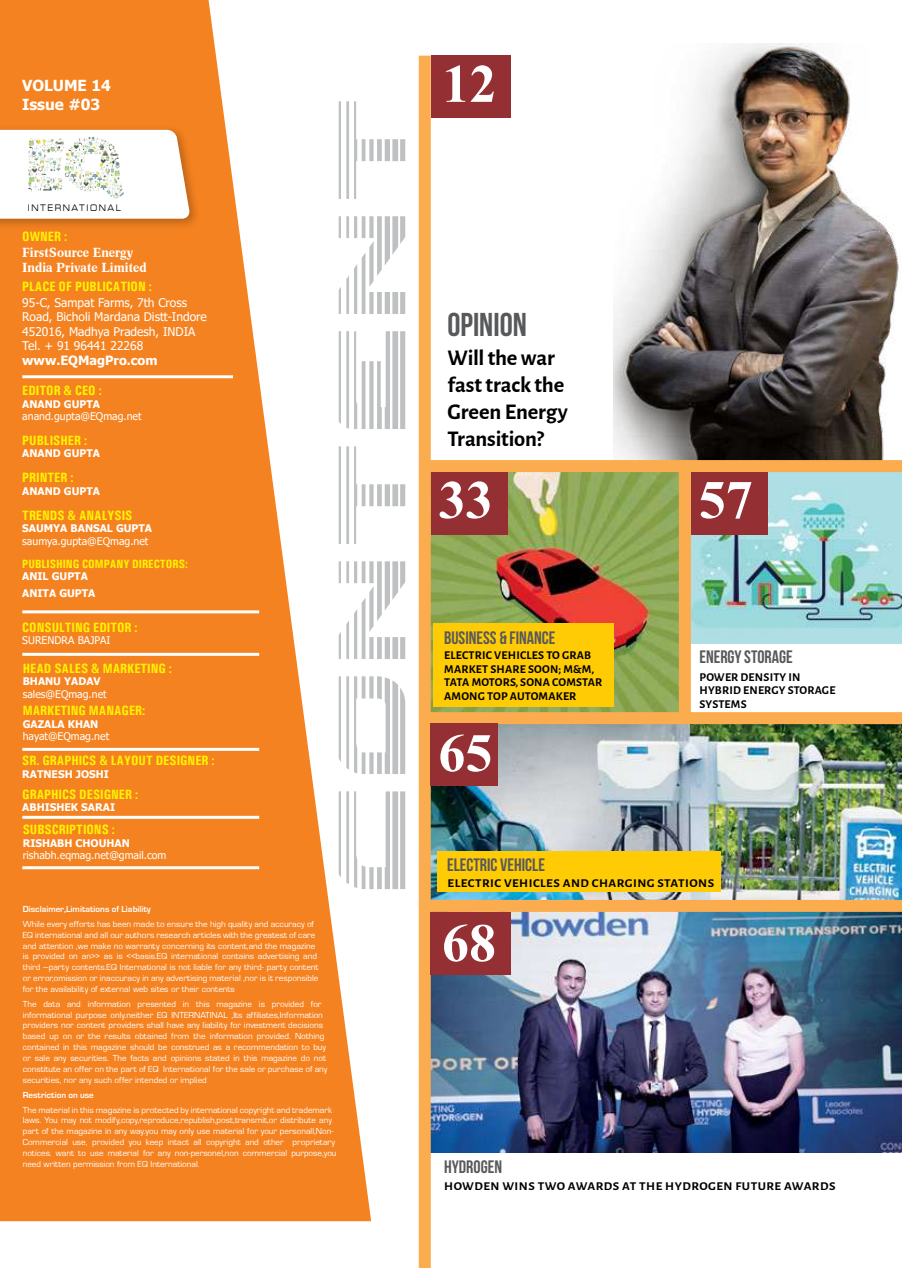
<style>
.page{position:relative;width:902px;height:1268px;background:#fff}
.page>*{position:absolute;margin:0;border:0;box-sizing:border-box;transform-origin:0 0}
.t1{font:108px "Red Rocket Gradient";letter-spacing:.1em;color:#bec0c2}
.t2{font:700 54px "Times New Roman";color:#fff}
.t3{font:33px "Bebas Neue";color:#58595b}
.t4{font:700 22.5px/27px "Alegreya Sans";letter-spacing:-.01em;color:#000}
.t5{font:18px "Bebas Neue";color:#58595b}
.t6{font:700 15.15px/18.3px "Tahoma";color:#fff}
.t7{font:700 condensed 13.5px "Univers";color:#fff200}
.t8{font:12.75px/15.3px "Dutch 809 BT Bold C";color:#fff}
.t9{font:700 12.75px "Tahoma";color:#fff}
.t10{font:700 12px/13.5px "Alegreya Sans";letter-spacing:.015em;color:#000}
.t11{font:12px/14.4px "Tahoma";color:#fff}
.t12{font:700 12px "Alegreya Sans";letter-spacing:.035em;color:#000;scale:1.08 1}
.t13{font:700 condensed 12px "Univers";color:#fff200}
.t14{font:700 10.5px/16.8px "Tahoma";color:#fff}
.t15{font:10.5px "Tahoma";color:#fff}
.t16{font:9.15px "Eurostile Extended Two";letter-spacing:.23em;color:#000;scale:.73 1}
.t17{font:9px/10.8px "Eurostile Roman DTC";color:#fff}
.t18{font:700 9px "Eurostile";color:#fff}
</style>
<div class="page">
<img style="left:430px;top:911px;width:471px;height:241px">
<img style="left:430px;top:724px;width:471px;height:175px">
<img style="left:690px;top:472px;width:211px;height:171px">
<img style="left:430px;top:472px;width:248px;height:240px">
<img style="left:613px;top:44px;width:286px;height:416px">
<svg style="left:0;top:0;width:371px;height:1220px;fill:#f58220"></svg>
<hr style="left:22px;top:375px;width:211px;height:3px;background:#fff">
<hr style="left:22px;top:610px;width:237px;height:3px;background:#fff">
<div style="left:0;top:125px;width:201px;height:104px;background:#000;opacity:.25"></div>
<svg style="left:0;top:130px;width:190px;height:89px"></svg>
<hr style="left:22px;top:866px;width:237px;height:3px;background:#fff">
<hr style="left:22px;top:747px;width:237px;height:3px;background:#fff">
<hr style="left:22px;top:815px;width:237px;height:3px;background:#fff">
<hr style="left:22px;top:652px;width:237px;height:3px;background:#fff">
<div style="left:418px;top:56px;width:12px;height:1211px;background:#fbac4e"></div>
<div style="left:678px;top:466px;width:12px;height:253px;background:#fbac4e"></div>
<div style="left:421px;top:460px;width:480px;height:12px;background:#fbac4e"></div>
<div style="left:424px;top:712px;width:477px;height:12px;background:#fbac4e"></div>
<div style="left:430px;top:56px;width:80px;height:62px;background:#942f34"></div>
<div style="left:430px;top:911px;width:81px;height:63px;background:#942f34"></div>
<div style="left:433px;top:623px;width:180px;height:83px;background:#ffcb05"></div>
<div style="left:437px;top:851px;width:283px;height:41px;background:#ffcb05"></div>
<div style="left:431px;top:472px;width:76px;height:62px;background:#942f34"></div>
<div style="left:690px;top:472px;width:77px;height:62px;background:#942f34"></div>
<div style="left:430px;top:723px;width:68px;height:62px;background:#942f34"></div>
<div style="left:424px;top:899px;width:477px;height:12px;background:#fbac4e"></div>
<img style="left:54px;top:136px;width:44px;height:8px">
<h3 class="t6" style="left:22px;top:77px;width:90px">VOLUME 14<br>Issue #03</h3>
<p class="t16" style="left:28px;top:201px;width:129px">INTERNATIONAL</p>
<h3 class="t7" style="left:22px;top:228px;width:46px">OWNER :</h3>
<h3 class="t8" style="left:22px;top:244px;width:126px">FirstSource Energy<br>India Private Limited</h3>
<h3 class="t7" style="left:22px;top:278px;width:131px">PLACE OF PUBLICATION :</h3>
<h3 class="t11" style="left:22px;top:296px;width:186px">95-C, Sampat Farms, 7th Cross<br>Road, Bicholi Mardana Distt-Indore<br>452016, Madhya Pradesh, INDIA<br>Tel. + 91 96441 22268</h3>
<h3 class="t9" style="left:22px;top:352px;width:137px">www.EQMagPro.com</h3>
<h3 class="t7" style="left:22px;top:382px;width:81px">EDITOR &amp; CEO :</h3>
<p class="t14" style="left:22px;top:395px;width:79px">ANAND GUPTA</p>
<p class="t15" style="left:22px;top:409px;width:121px">anand.gupta@EQmag.net</p>
<h3 class="t7" style="left:22px;top:432px;width:66px">PUBLISHER :</h3>
<p class="t14" style="left:22px;top:445px;width:79px">ANAND GUPTA</p>
<h3 class="t7" style="left:22px;top:469px;width:53px">PRINTER :</h3>
<p class="t14" style="left:22px;top:483px;width:79px">ANAND GUPTA</p>
<h3 class="t7" style="left:22px;top:506px;width:112px">TRENDS &amp; ANALYSIS</h3>
<p class="t14" style="left:22px;top:520px;width:131px">SAUMYA BANSAL GUPTA</p>
<p class="t15" style="left:22px;top:533px;width:128px">saumya.gupta@EQmag.net</p>
<h3 class="t13" style="left:22px;top:556px;width:167px">PUBLISHING COMPANY DIRECTORS:</h3>
<p class="t14" style="left:22px;top:568px;width:75px">ANIL GUPTA<br>ANITA GUPTA</p>
<h3 class="t7" style="left:22px;top:618px;width:117px">CONSULTING EDITOR :</h3>
<p class="t15" style="left:22px;top:633px;width:89px">SURENDRA BAJPAI</p>
<h3 class="t7" style="left:23px;top:659px;width:151px">HEAD SALES &amp; MARKETING :</h3>
<p class="t14" style="left:23px;top:673px;width:79px">BHANU YADAV</p>
<p class="t15" style="left:23px;top:687px;width:85px">sales@EQmag.net</p>
<h3 class="t7" style="left:23px;top:702px;width:124px">MARKETING MANAGER:</h3>
<p class="t14" style="left:23px;top:715px;width:77px">GAZALA KHAN</p>
<p class="t15" style="left:23px;top:729px;width:88px">hayat@EQmag.net</p>
<h3 class="t7" style="left:22px;top:752px;width:194px">SR. GRAPHICS &amp; LAYOUT DESIGNER :</h3>
<p class="t14" style="left:22px;top:766px;width:88px">RATNESH JOSHI</p>
<h3 class="t7" style="left:22px;top:785px;width:117px">GRAPHICS DESIGNER :</h3>
<p class="t14" style="left:22px;top:798px;width:94px">ABHISHEK SARAI</p>
<h3 class="t7" style="left:23px;top:821px;width:94px">SUBSCRIPTIONS :</h3>
<p class="t14" style="left:23px;top:834px;width:109px">RISHABH CHOUHAN</p>
<p class="t15" style="left:23px;top:848px;width:145px">rishabh.eqmag.net@gmail.com</p>
<h1 class="t1" style="left:331px;top:892px;width:795px;rotate:-90deg">CONTENT</h1>
<p class="t18" style="left:23px;top:903px;width:129px">Disclaimer,Limitations of Liability</p>
<p class="t17" style="left:23px;top:918px;width:297px">While every efforts has been made to ensure the high quality and accuracy of EQ international and all our authors research articles with the greatest of care and attention ,we make no warranty concerning its content,and the magazine is provided on an&gt;&gt; as is &lt;&lt;basis.EQ international contains advertising and third –party contents.EQ International is not liable for any third- party content or error,omission or inaccuracy in any advertising material ,nor is it responsible for the availability of external web sites or their contents</p>
<p class="t17" style="left:23px;top:998px;width:306px">The data and information presented in this magazine is provided for informational purpose only.neither EQ INTERNATINAL ,Its affiliates,Information providers nor content providers shall have any liability for investment decisions based up on or the results obtained from the information provided. Nothing contained in this magazine should be construed as a recommendation to buy or sale any securities. The facts and opinions stated in this magazine do not constitute an offer on the part of EQ International for the sale or purchase of any securities, nor any such offer intended or implied</p>
<p class="t18" style="left:23px;top:1089px;width:73px">Restriction on use</p>
<p class="t17" style="left:23px;top:1104px;width:315px">The material in this magazine is protected by international copyright and trademark laws. You may not modify,copy,reproduce,republish,post,transmit,or distribute any part of the magazine in any way.you may only use material for your personall,Non-Commercial use, provided you keep intact all copyright and other proprietary notices. want to use material for any non-personel,non commercial purpose,you need written permission from EQ International.</p>
<h2 class="t2" style="left:442px;top:45px;width:55px">12</h2>
<h3 class="t3" style="left:447px;top:306px;width:81px">OPINION</h3>
<h3 class="t4" style="left:447px;top:342px;width:122px">Will the war fast track the<br>Green Energy<br>Transition?</h3>
<h2 class="t2" style="left:438px;top:460px;width:55px">33</h2>
<h2 class="t2" style="left:698px;top:460px;width:55px">57</h2>
<h3 class="t5" style="left:444px;top:627px;width:113px">BUSINESS &amp; FINANCE</h3>
<h3 class="t10" style="left:444px;top:647px;width:159px">ELECTRIC VEHICLES TO GRAB<br>MARKET SHARE SOON; M&amp;M,<br>TATA MOTORS, SONA COMSTAR<br>AMONG TOP AUTOMAKER</h3>
<h2 class="t2" style="left:438px;top:713px;width:55px">65</h2>
<h3 class="t5" style="left:447px;top:854px;width:99px">ELECTRIC VEHICLE</h3>
<h3 class="t5" style="left:699px;top:646px;width:95px">ENERGY STORAGE</h3>
<h3 class="t10" style="left:699px;top:669px;width:137px">POWER DENSITY IN<br>HYBRID ENERGY STORAGE<br>SYSTEMS</h3>
<h3 class="t12" style="left:447px;top:873px;width:248px">ELECTRIC VEHICLES AND CHARGING STATIONS</h3>
<h2 class="t2" style="left:442px;top:903px;width:55px">68</h2>
<h3 class="t5" style="left:444px;top:1156px;width:59px">HYDROGEN</h3>
<h3 class="t12" style="left:444px;top:1177px;width:364px">HOWDEN WINS TWO AWARDS AT THE HYDROGEN FUTURE AWARDS</h3>
</div>
